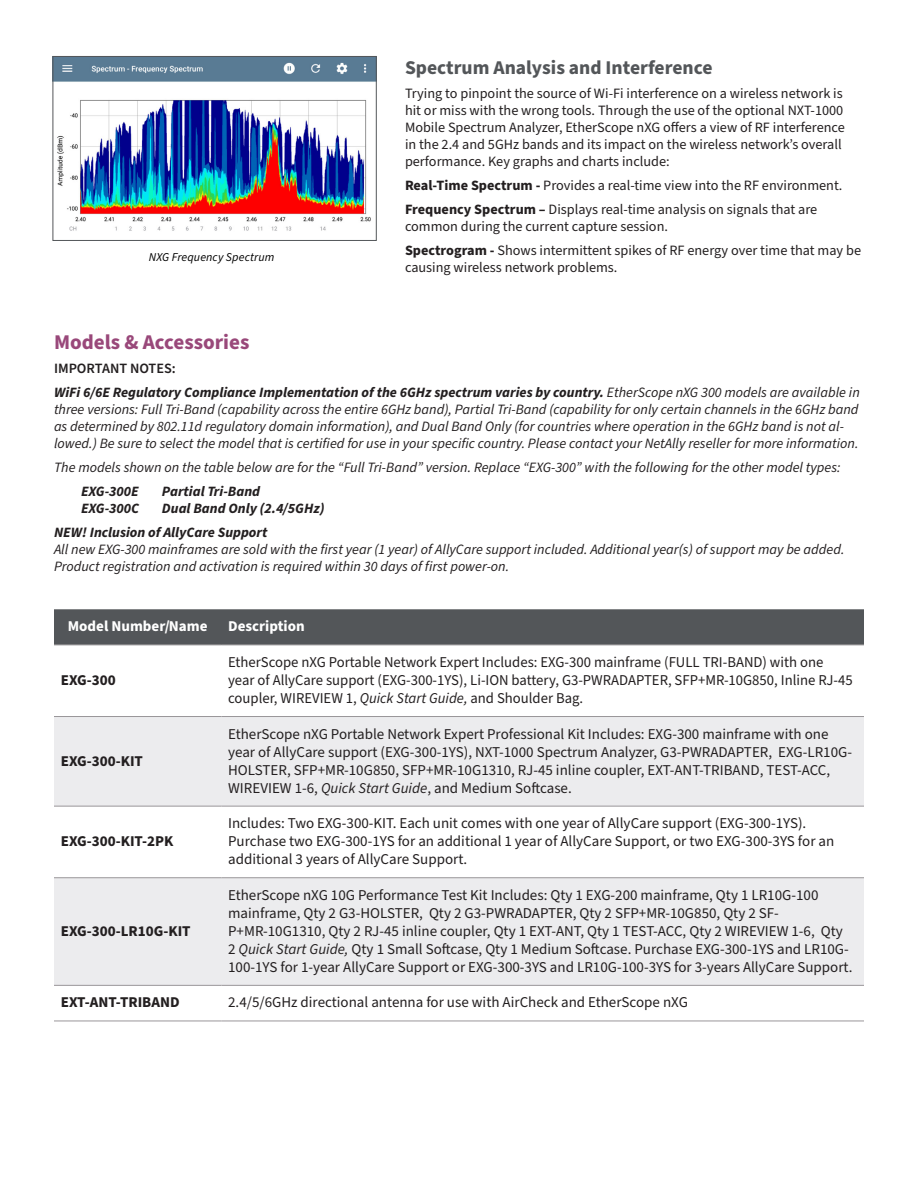
<style>
.page{position:relative;width:918px;height:1188px;background:#fff}
.page>*{position:absolute;margin:0;border:0;box-sizing:border-box;transform-origin:0 0}
.t1{font:700 21px "Source Sans Pro";color:#99487a}
.t2{font:700 19.5px "Source Sans Pro";color:#535659}
.t3{font:15px/18px "Source Sans Pro";color:#231f20}
.t4{font:700 15px "Source Sans Pro";color:#231f20}
.t5{font:700 15px "Source Sans Pro";color:#fff}
.t6{font:italic 14.25px/17.1px "Source Sans Pro";color:#231f20}
.t7{font:14.25px/17.1px "Source Sans Pro";color:#231f20}
.t8{font:italic 700 14.25px "Source Sans Pro";color:#231f20}
.t9{font:600 14.25px "Source Sans Pro";color:#231f20}
.t10{font:italic 12px "Source Sans Pro";letter-spacing:.01em;color:#000}
.s1{font-weight:700}
.s2{font-style:italic}
</style>
<div class="page">
<div style="left:54px;top:609px;width:810px;height:36px;background:#535659"></div>
<svg style="left:54px;top:717px;width:810px;height:268px;fill:#ececee"></svg>
<hr style="left:54px;top:985px;width:167px;height:1px;background:#999699">
<hr style="left:221px;top:985px;width:643px;height:1px;background:#999699">
<hr style="left:54px;top:1021px;width:167px;height:1px;background:#999699">
<hr style="left:221px;top:1021px;width:643px;height:1px;background:#999699">
<hr style="left:54px;top:645px;width:167px;height:1px;background:#999699">
<hr style="left:221px;top:645px;width:643px;height:1px;background:#999699">
<hr style="left:54px;top:716px;width:167px;height:1px;background:#999699">
<hr style="left:221px;top:716px;width:643px;height:1px;background:#999699">
<hr style="left:54px;top:806px;width:167px;height:1px;background:#999699">
<hr style="left:221px;top:806px;width:643px;height:1px;background:#999699">
<hr style="left:54px;top:877px;width:167px;height:1px;background:#999699">
<hr style="left:221px;top:877px;width:643px;height:1px;background:#999699">
<img style="left:55px;top:58px;width:320px;height:173px">
<div style="left:53px;top:56px;width:324px;height:185px;border:1px solid #535659"></div>
<p class="t10" style="left:149px;top:249px;width:127px">NXG Frequency Spectrum</p>
<p class="t2" style="left:405px;top:54px;width:309px">Spectrum Analysis and Interference</p>
<p class="t7" style="left:405px;top:85px;width:441px">Trying to pinpoint the source of Wi-Fi interference on a wireless network is hit or miss with the wrong tools. Through the use of the optional NXT-1000<br>Mobile Spectrum Analyzer, EtherScope nXG offers a view of RF interference in the 2.4 and 5GHz bands and its impact on the wireless network’s overall performance. Key graphs and charts include:</p>
<p class="t7" style="left:405px;top:177px;width:439px"><span class="s1">Real-Time Spectrum -</span> Provides a real-time view into the RF environment.</p>
<p class="t7" style="left:405px;top:201px;width:414px"><span class="s1">Frequency Spectrum –</span> Displays real-time analysis on signals that are common during the current capture session.</p>
<p class="t7" style="left:405px;top:242px;width:458px"><span class="s1">Spectrogram -</span> Shows intermittent spikes of RF energy over time that may be causing wireless network problems.</p>
<p class="t1" style="left:54px;top:328px;width:197px">Models &amp; Accessories</p>
<p class="t9" style="left:54px;top:359px;width:123px">IMPORTANT NOTES:</p>
<p class="t6" style="left:54px;top:384px;width:807px"><span class="s1">WiFi 6/6E Regulatory Compliance Implementation of the 6GHz spectrum varies by country.</span> EtherScope nXG 300 models are available in three versions: Full Tri-Band (capability across the entire 6GHz band), Partial Tri-Band (capability for only certain channels in the 6GHz band as determined by 802.11d regulatory domain information), and Dual Band Only (for countries where operation in the 6GHz band is not al&shy;lowed.) Be sure to select the model that is certified for use in your specific country. Please contact your NetAlly reseller for more information.</p>
<p class="t6" style="left:54px;top:459px;width:788px">The models shown on the table below are for the “Full Tri-Band” version. Replace “EXG-300” with the following for the other model types:</p>
<p class="t8" style="left:81px;top:482px;width:59px">EXG-300E</p>
<p class="t8" style="left:162px;top:482px;width:100px">Partial Tri-Band</p>
<p class="t8" style="left:81px;top:499px;width:60px">EXG-300C</p>
<p class="t8" style="left:162px;top:499px;width:164px">Dual Band Only (2.4/5GHz)</p>
<p class="t6" style="left:54px;top:524px;width:792px"><span class="s1">NEW! Inclusion of AllyCare Support<br></span>All new EXG-300 mainframes are sold with the first year (1 year) of AllyCare support included. Additional year(s) of support may be added.<br>Product registration and activation is required within 30 days of first power-on.</p>
<p class="t5" style="left:68px;top:616px;width:141px">Model Number/Name</p>
<p class="t5" style="left:228px;top:616px;width:78px">Description</p>
<p class="t4" style="left:61px;top:670px;width:56px">EXG-300</p>
<p class="t4" style="left:61px;top:750px;width:84px">EXG-300-KIT</p>
<p class="t4" style="left:61px;top:831px;width:114px">EXG-300-KIT-2PK</p>
<p class="t4" style="left:61px;top:921px;width:131px">EXG-300-LR10G-KIT</p>
<p class="t3" style="left:228px;top:654px;width:626px">EtherScope nXG Portable Network Expert Includes: EXG-300 mainframe (FULL TRI-BAND) with one year of AllyCare support (EXG-300-1YS), Li-ION battery, G3-PWRADAPTER, SFP+MR-10G850, Inline RJ-45 coupler, WIREVIEW 1, <span class="s2">Quick Start Guide,</span> and Shoulder Bag.</p>
<p class="t3" style="left:228px;top:725px;width:626px">EtherScope nXG Portable Network Expert Professional Kit Includes: EXG-300 mainframe with one year of AllyCare support (EXG-300-1YS), NXT-1000 Spectrum Analyzer, G3-PWRADAPTER, EXG-LR10G-HOLSTER, SFP+MR-10G850, SFP+MR-10G1310, RJ-45 inline coupler, EXT-ANT-TRIBAND, TEST-ACC, WIREVIEW 1-6, <span class="s2">Quick Start Guide</span>, and Medium Softcase.</p>
<p class="t3" style="left:228px;top:815px;width:608px">Includes: Two EXG-300-KIT. Each unit comes with one year of AllyCare support (EXG-300-1YS).<br>Purchase two EXG-300-1YS for an additional 1 year of AllyCare Support, or two EXG-300-3YS for an additional 3 years of AllyCare Support.</p>
<p class="t3" style="left:228px;top:886px;width:626px">EtherScope nXG 10G Performance Test Kit Includes: Qty 1 EXG-200 mainframe, Qty 1 LR10G-100 mainframe, Qty 2 G3-HOLSTER, Qty 2 G3-PWRADAPTER, Qty 2 SFP+MR-10G850, Qty 2 SF-P+MR-10G1310, Qty 2 RJ-45 inline coupler, Qty 1 EXT-ANT, Qty 1 TEST-ACC, Qty 2 WIREVIEW 1-6, Qty 2 <span class="s2">Quick Start Guide,</span> Qty 1 Small Softcase, Qty 1 Medium Softcase. Purchase EXG-300-1YS and LR10G-100-1YS for 1-year AllyCare Support or EXG-300-3YS and LR10G-100-3YS for 3-years AllyCare Support.</p>
<p class="t4" style="left:61px;top:992px;width:120px">EXT-ANT-TRIBAND</p>
<p class="t3" style="left:228px;top:994px;width:461px">2.4/5/6GHz directional antenna for use with AirCheck and EtherScope nXG</p>
</div>
